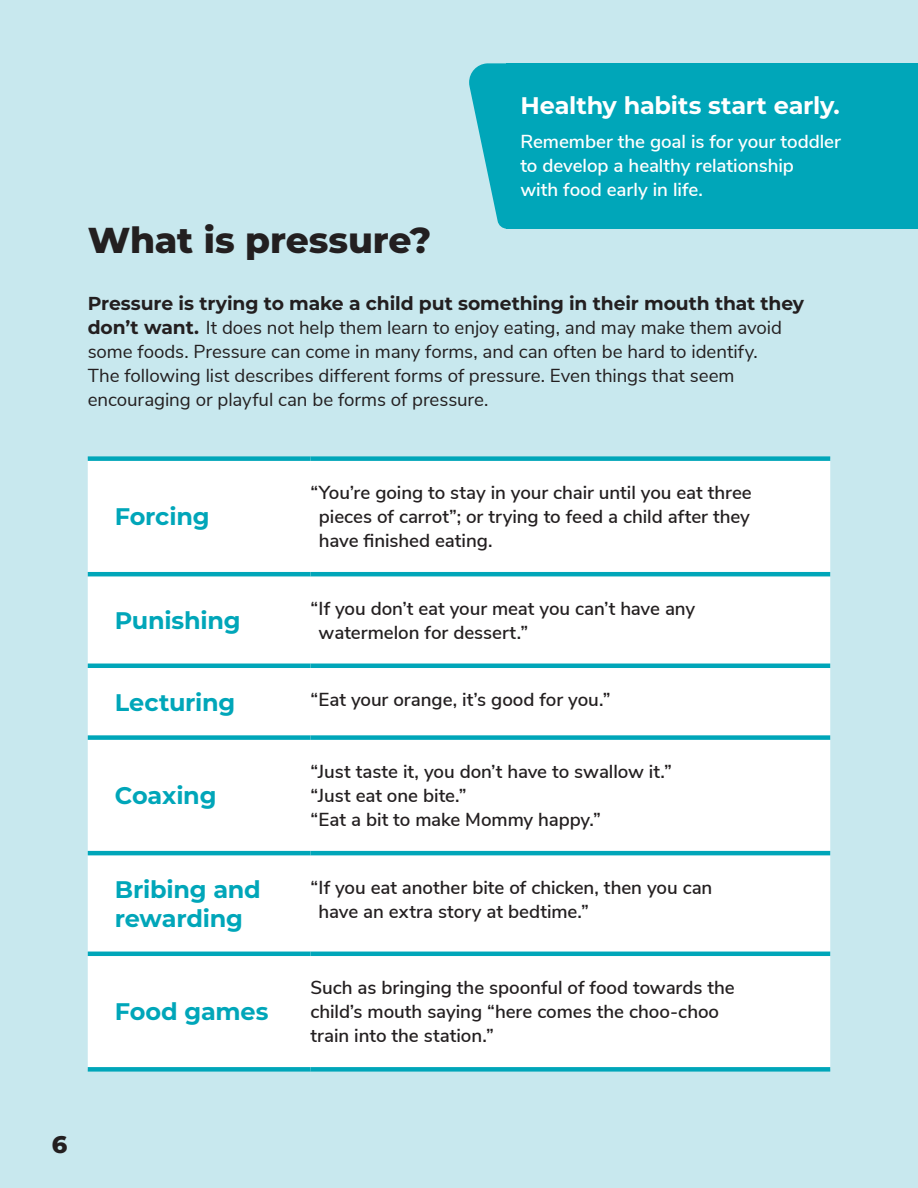
<style>
.page{position:relative;width:918px;height:1188px;background:#c8e8ee}
.page>*{position:absolute;margin:0;border:0;box-sizing:border-box;transform-origin:0 0}
.t1{font:800 36px "Montserrat";letter-spacing:-.005em;color:#231f20}
.t2{font:700 24px/28.8px "Montserrat";letter-spacing:-.01em;color:#00a6b9}
.t3{font:700 24px "Montserrat";letter-spacing:-.01em;color:#fff}
.t4{font:800 24px "Montserrat";color:#231f20}
.t5{font:600 18.75px/24px "Nunito Sans";letter-spacing:-.005em;color:#231f20}
.t6{font:18.75px/24px "Nunito Sans";letter-spacing:-.005em;color:#231f20}
.t7{font:600 18.75px/24px "Nunito Sans";letter-spacing:-.005em;color:#fff}
.t8{font:700 18.75px "Montserrat";letter-spacing:-.01em;color:#231f20}
.s1{font-family:"Montserrat";font-weight:700}
</style>
<div class="page">
<div style="left:507px;top:63px;width:411px;height:166px;background:#00a6b9"></div>
<svg style="left:469px;top:63px;width:38px;height:166px"></svg>
<div style="left:88px;top:461px;width:742px;height:606px;background:#fff"></div>
<div style="left:88px;top:456px;width:222px;height:5px;background:#00a6b9"></div>
<div style="left:310px;top:456px;width:520px;height:5px;background:#00a6b9"></div>
<hr style="left:88px;top:572px;width:222px;height:4px;background:#00a6b9">
<hr style="left:310px;top:572px;width:520px;height:4px;background:#00a6b9">
<hr style="left:88px;top:664px;width:222px;height:4px;background:#00a6b9">
<hr style="left:310px;top:664px;width:520px;height:4px;background:#00a6b9">
<div style="left:88px;top:735px;width:222px;height:5px;background:#00a6b9"></div>
<div style="left:310px;top:735px;width:520px;height:5px;background:#00a6b9"></div>
<hr style="left:88px;top:851px;width:222px;height:4px;background:#00a6b9">
<hr style="left:310px;top:851px;width:520px;height:4px;background:#00a6b9">
<hr style="left:88px;top:952px;width:222px;height:4px;background:#00a6b9">
<hr style="left:310px;top:952px;width:520px;height:4px;background:#00a6b9">
<div style="left:88px;top:1067px;width:222px;height:5px;background:#00a6b9"></div>
<div style="left:310px;top:1067px;width:520px;height:5px;background:#00a6b9"></div>
<p class="t3" style="left:520px;top:88px;width:321px">Healthy habits start early.</p>
<p class="t7" style="left:520px;top:129px;width:322px">Remember the goal is for your toddler to develop a healthy relationship<br>with food early in life.</p>
<h1 class="t1" style="left:88px;top:214px;width:345px">What is pressure?</h1>
<p class="t8" style="left:88px;top:289px;width:718px">Pressure is trying to make a child put something in their mouth that they</p>
<p class="t6" style="left:88px;top:314px;width:696px"><span class="s1">don’t want.</span> It does not help them learn to enjoy eating, and may make them avoid some foods. Pressure can come in many forms, and can often be hard to identify.<br>The following list describes different forms of pressure. Even things that seem encouraging or playful can be forms of pressure.</p>
<p class="t2" style="left:115px;top:501px;width:96px">Forcing</p>
<p class="t5" style="left:319px;top:480px;width:434px;text-align:justify;text-indent:-8px">“You’re going to stay in your chair until you eat three pieces of carrot”; or trying to feed a child after they have finished eating.</p>
<p class="t2" style="left:115px;top:605px;width:127px">Punishing</p>
<p class="t5" style="left:319px;top:595px;width:378px;text-indent:-8px">“If you don’t eat your meat you can’t have any watermelon for dessert.”</p>
<p class="t2" style="left:115px;top:686px;width:122px">Lecturing</p>
<p class="t5" style="left:310px;top:687px;width:302px">“Eat your orange, it’s good for you.”</p>
<p class="t2" style="left:115px;top:780px;width:103px">Coaxing</p>
<p class="t5" style="left:310px;top:759px;width:363px">“Just taste it, you don’t have to swallow it.” “Just eat one bite.”<br>“Eat a bit to make Mommy happy.”</p>
<p class="t2" style="left:115px;top:874px;width:148px">Bribing and rewarding</p>
<p class="t5" style="left:319px;top:874px;width:395px;text-indent:-8px">“If you eat another bite of chicken, then you can have an extra story at bedtime.”</p>
<p class="t2" style="left:115px;top:996px;width:155px">Food games</p>
<p class="t5" style="left:310px;top:975px;width:426px">Such as bringing the spoonful of food towards the child’s mouth saying “here comes the choo-choo train into the station.”</p>
<p class="t4" style="left:52px;top:1127px;width:17px">6</p>
</div>
